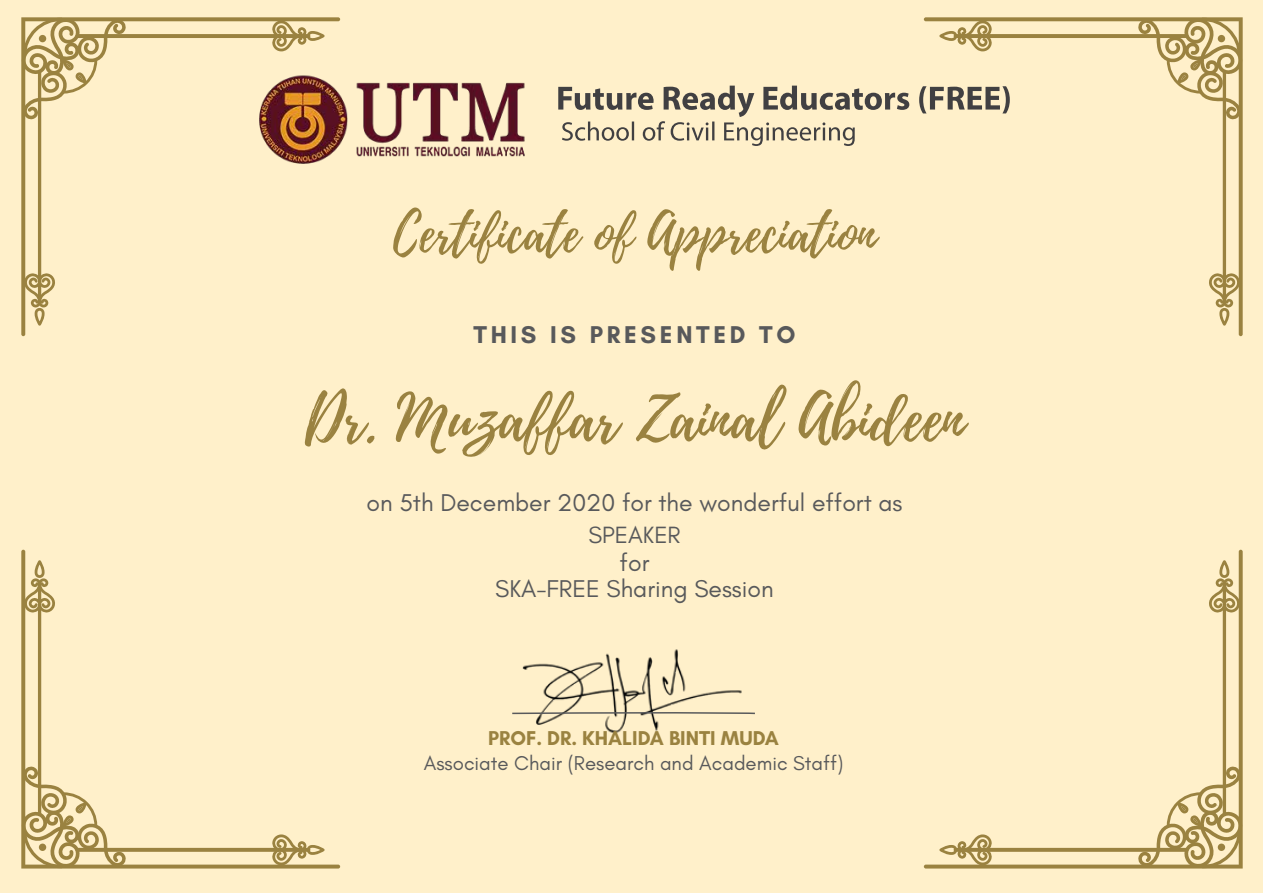
<style>
.page{position:relative;width:1263px;height:893px;background:#fff0ca}
.page>*{position:absolute;margin:0;border:0;box-sizing:border-box;transform-origin:0 0}
.t1{font:63px "Playlist Script";color:#9a8240}
.t2{font:52.5px "Playlist Script";color:#9a8240}
.t3{font:24.75px "Glacial Indifference";color:#58595b}
.t4{font:700 24.75px "Glacial Indifference";letter-spacing:.15em;color:#58595b}
.t5{font:24px "Glacial Indifference";color:#58595b}
.t6{font:20.4px "Glacial Indifference";color:#58595b}
.t7{font:700 20.4px "Glacial Indifference";color:#9a8240}
</style>
<div class="page">
<svg style="left:924px;top:17px;width:319px;height:319px"></svg>
<hr style="left:954px;top:34px;width:234px;height:4px;background:#9a8240;border-radius:2px">
<hr style="left:1223px;top:70px;width:3px;height:234px;background:#9a8240;border-radius:2px">
<svg style="left:1138px;top:18px;width:104px;height:102px"></svg>
<svg style="left:939px;top:20px;width:53px;height:31px"></svg>
<svg style="left:1208px;top:273px;width:32px;height:53px"></svg>
<svg style="left:21px;top:17px;width:319px;height:319px"></svg>
<hr style="left:76px;top:34px;width:234px;height:4px;background:#9a8240;border-radius:2px">
<hr style="left:38px;top:70px;width:3px;height:234px;background:#9a8240;border-radius:2px">
<svg style="left:22px;top:18px;width:104px;height:102px"></svg>
<svg style="left:272px;top:20px;width:53px;height:31px"></svg>
<svg style="left:24px;top:273px;width:32px;height:53px"></svg>
<svg style="left:924px;top:550px;width:319px;height:318px"></svg>
<svg style="left:954px;top:848px;width:234px;height:4px"></svg>
<hr style="left:1223px;top:582px;width:3px;height:234px;background:#9a8240;border-radius:2px">
<svg style="left:1138px;top:766px;width:104px;height:102px"></svg>
<svg style="left:939px;top:834px;width:53px;height:32px"></svg>
<svg style="left:1208px;top:560px;width:32px;height:53px"></svg>
<svg style="left:21px;top:550px;width:319px;height:318px"></svg>
<svg style="left:76px;top:848px;width:234px;height:4px"></svg>
<hr style="left:38px;top:582px;width:3px;height:234px;background:#9a8240;border-radius:2px">
<svg style="left:22px;top:766px;width:104px;height:102px"></svg>
<svg style="left:272px;top:834px;width:53px;height:32px"></svg>
<svg style="left:24px;top:560px;width:32px;height:53px"></svg>
<img style="left:244px;top:51px;width:782px;height:133px">
<img style="left:522px;top:649px;width:220px;height:85px">
<svg style="left:512px;top:712px;width:243px;height:3px"></svg>
<h2 class="t2" style="left:393px;top:196px;width:484px">Certificate of Appreciation</h2>
<p class="t4" style="left:473px;top:319px;width:324px">THIS IS PRESENTED TO</p>
<h1 class="t1" style="left:305px;top:374px;width:661px">Dr. Muzaffar Zainal Abideen</h1>
<p class="t3" style="left:366px;top:489px;width:538px">on 5th December 2020 for the wonderful effort as</p>
<p class="t5" style="left:588px;top:522px;width:94px">SPEAKER</p>
<p class="t3" style="left:495px;top:575px;width:280px">SKA-FREE Sharing Session</p>
<p class="t3" style="left:620px;top:549px;width:31px">for</p>
<p class="t7" style="left:488px;top:725px;width:292px">PROF. DR. KHALIDA BINTI MUDA</p>
<p class="t6" style="left:424px;top:751px;width:421px">Associate Chair (Research and Academic Staff)</p>
</div>
